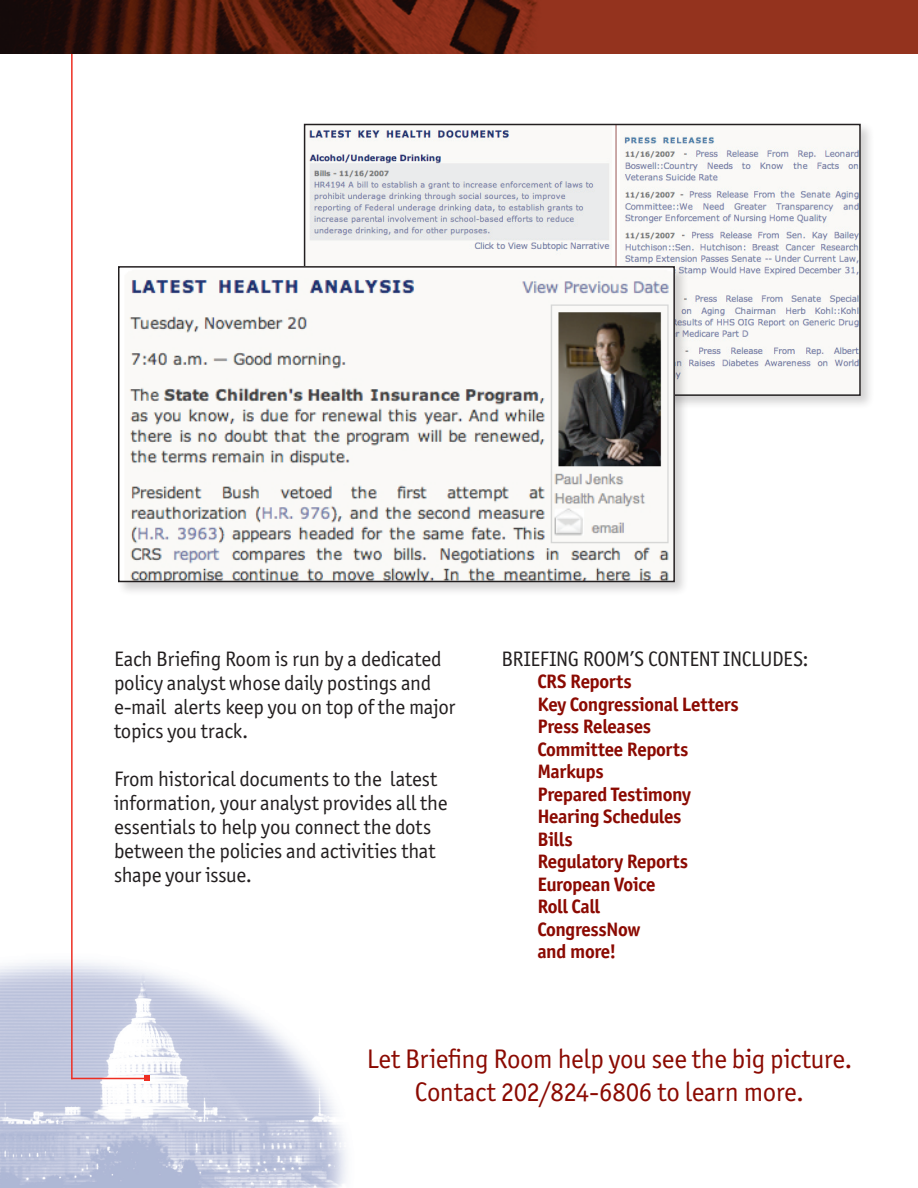
<style>
.page{position:relative;width:918px;height:1188px;background:#fff}
.page>*{position:absolute;margin:0;border:0;box-sizing:border-box;transform-origin:0 0}
.t1{font:27px/33px "Officina San ITC";letter-spacing:-.01em;color:#8b0a02;text-align:center}
.t2{font:21px/24px "Officina San ITC";letter-spacing:-.01em;color:#231f20}
.t3{font:700 19.5px/22.5px "Officina San ITC";letter-spacing:-.02em;color:#8b0a02}
</style>
<div class="page">
<img style="left:0;top:962px;width:347px;height:226px">
<hr style="left:71px;top:1078px;width:76px;height:1px;background:#ee2e22">
<svg style="left:144px;top:1076px;width:6px;height:6px"></svg>
<hr style="left:71px;top:32px;width:2px;height:1047px;background:#ee2e22">
<img style="left:0;top:0;width:918px;height:54px">
<div style="left:302px;top:122px;width:579px;height:294px;background:#231f20;opacity:.2"></div>
<img style="left:306px;top:126px;width:553px;height:267px">
<div style="left:116px;top:264px;width:579px;height:339px;background:#231f20;opacity:.2"></div>
<img style="left:120px;top:268px;width:553px;height:312px">
<p class="t2" style="left:114px;top:646px;width:343px">Each Briefing Room is run by a dedicated policy analyst whose daily postings and e-mail alerts keep you on top of the major topics you track.</p>
<p class="t2" style="left:114px;top:766px;width:335px">From historical documents to the latest information, your analyst provides all the essentials to help you connect the dots between the policies and activities that shape your issue.</p>
<p class="t2" style="left:501px;top:646px;width:309px">Briefing Room’s content includeS:</p>
<p class="t3" style="left:537px;top:670px;width:203px">CRS Reports<br>Key Congressional Letters<br>Press Releases<br>Committee Reports<br>Markups<br>Prepared Testimony<br>Hearing Schedules<br>Bills<br>Regulatory Reports<br>European Voice<br>Roll Call<br>CongressNow<br>and more!</p>
<p class="t1" style="left:367px;top:1043px;width:487px">Let Briefing Room help you see the big picture.<br>Contact 202/824-6806 to learn more.</p>
</div>
